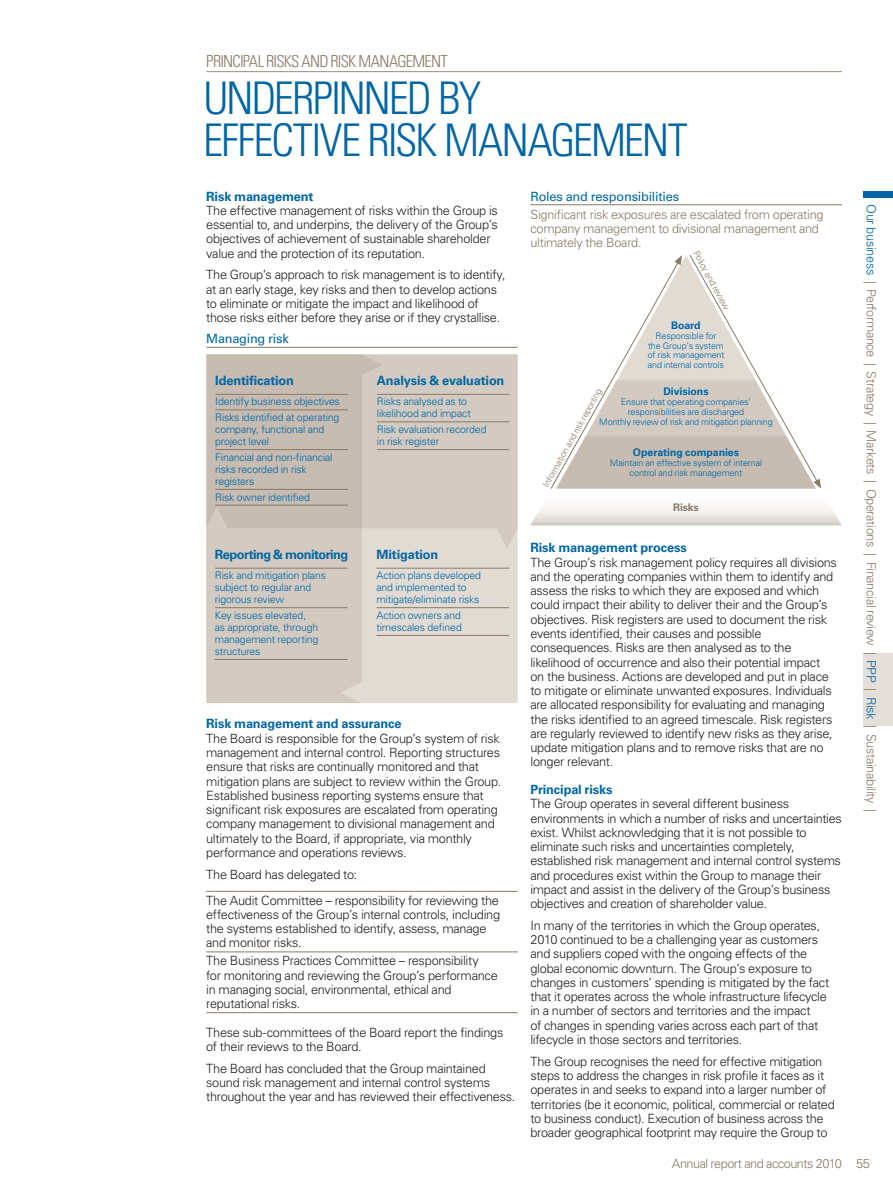
<style>
.page{position:relative;width:893px;height:1191px;background:#fff}
.page>*{position:absolute;margin:0;border:0;box-sizing:border-box;transform-origin:0 0}
.t1{font:300 condensed 45px/42px "Univers LT Std";letter-spacing:-.04em;color:#0065a4}
.t2{font:300 condensed 16.5px "Univers LT Std";letter-spacing:-.05em;color:#8a7966}
.t3{font:300 12.75px/14.2px "Univers LT Std";letter-spacing:-.025em;color:#231f20}
.t4{font:300 12.75px/14.2px "Univers LT Std";letter-spacing:-.03em;color:#8a7966}
.t5{font:700 12.75px "Univers LT Std";letter-spacing:-.01em;color:#0065a4}
.t6{font:12.75px "Univers LT Std";letter-spacing:-.015em;color:#0065a4}
.t7{font:700 12.75px "Univers LT Std";letter-spacing:-.045em;color:#0065a4}
.t8{font:300 10.5px/12px "Univers LT Std";letter-spacing:-.015em;color:#0065a4}
.t9{font:700 10.5px "Univers LT Std";letter-spacing:-.005em;color:#0065a4}
.t10{font:700 10.5px "Univers LT Std";letter-spacing:-.01em;color:#8a7966}
.t11{font:300 9px/9.8px "Univers LT Std";letter-spacing:-.015em;color:#0065a4;text-align:center}
.t12{font:300 9px "Univers LT Std";color:#8a7966}
.s1{color:#0065a4}
</style>
<div class="page">
<div style="left:863px;top:653px;width:30px;height:73px;background:#e4dfd8"></div>
<hr style="left:206px;top:71px;width:636px;height:1px;background:#a0907f">
<svg style="left:206px;top:354px;width:312px;height:349px;background:#d3cbc2"></svg>
<hr style="left:215px;top:394px;width:133px;height:1px;background:#8a7966">
<hr style="left:215px;top:409px;width:133px;height:1px;background:#8a7966">
<hr style="left:215px;top:449px;width:133px;height:1px;background:#8a7966">
<hr style="left:215px;top:489px;width:133px;height:1px;background:#8a7966">
<hr style="left:215px;top:505px;width:133px;height:1px;background:#8a7966">
<hr style="left:215px;top:568px;width:132px;height:1px;background:#8a7966">
<hr style="left:215px;top:607px;width:132px;height:1px;background:#8a7966">
<hr style="left:215px;top:659px;width:132px;height:1px;background:#8a7966">
<hr style="left:377px;top:394px;width:132px;height:1px;background:#8a7966">
<hr style="left:377px;top:421px;width:132px;height:1px;background:#8a7966">
<hr style="left:377px;top:449px;width:132px;height:1px;background:#8a7966">
<hr style="left:376px;top:568px;width:133px;height:1px;background:#8a7966">
<hr style="left:376px;top:607px;width:133px;height:1px;background:#8a7966">
<hr style="left:376px;top:635px;width:133px;height:1px;background:#8a7966">
<svg style="left:530px;top:488px;width:312px;height:37px;fill:#f9f8f6"></svg>
<svg style="left:550px;top:255px;width:271px;height:234px"></svg>
<div style="left:863px;top:191px;width:30px;height:6px;background:#0065a4"></div>
<hr style="left:206px;top:347px;width:312px;height:1px;background:#8a7966">
<hr style="left:206px;top:891px;width:312px;height:1px;background:#8a7966">
<hr style="left:206px;top:951px;width:312px;height:1px;background:#8a7966">
<hr style="left:206px;top:1012px;width:312px;height:1px;background:#8a7966">
<hr style="left:530px;top:204px;width:312px;height:1px;background:#8a7966">
<p class="t2" style="left:206px;top:52px;width:243px">PRINCIPAL RISKS AND RISK MANAGEMENT</p>
<h1 class="t1" style="left:203px;top:78px;width:486px">UNDERPINNED BY<br>EFFECTIVE RISK MANAGEMENT</h1>
<p class="t5" style="left:206px;top:191px;width:109px">Risk management</p>
<p class="t3" style="left:206px;top:205px;width:293px">The effective management of risks within the Group is essential to, and underpins, the delivery of the Group’s objectives of achievement of sustainable shareholder value and the protection of its reputation.</p>
<p class="t3" style="left:206px;top:269px;width:301px">The Group’s approach to risk management is to identify, at an early stage, key risks and then to develop actions to eliminate or mitigate the impact and likelihood of those risks either before they arise or if they crystallise.</p>
<p class="t6" style="left:206px;top:334px;width:84px">Managing risk</p>
<p class="t5" style="left:215px;top:376px;width:80px">Identification</p>
<p class="t8" style="left:215px;top:395px;width:126px;line-height:15.8px">Identify business objectives<br>Risks identified at operating</p>
<p class="t8" style="left:215px;top:424px;width:111px">company, functional and project level</p>
<p class="t8" style="left:215px;top:452px;width:119px">Financial and non-financial risks recorded in risk registers</p>
<p class="t8" style="left:215px;top:492px;width:96px">Risk owner identified</p>
<p class="t7" style="left:215px;top:550px;width:135px">Reporting &amp; monitoring</p>
<p class="t8" style="left:215px;top:570px;width:113px">Risk and mitigation plans subject to regular and rigorous review</p>
<p class="t8" style="left:215px;top:610px;width:105px">Key issues elevated, as appropriate, through management reporting structures</p>
<p class="t5" style="left:377px;top:376px;width:129px">Analysis &amp; evaluation</p>
<p class="t8" style="left:377px;top:396px;width:95px">Risks analysed as to likelihood and impact</p>
<p class="t8" style="left:377px;top:424px;width:111px">Risk evaluation recorded in risk register</p>
<p class="t5" style="left:376px;top:550px;width:63px">Mitigation</p>
<p class="t8" style="left:376px;top:570px;width:106px">Action plans developed and implemented to mitigate/eliminate risks</p>
<p class="t8" style="left:376px;top:610px;width:87px">Action owners and timescales defined</p>
<p class="t5" style="left:206px;top:719px;width:197px">Risk management and assurance</p>
<p class="t3" style="left:206px;top:732px;width:297px">The Board is responsible for the Group’s system of risk management and internal control. Reporting structures ensure that risks are continually monitored and that mitigation plans are subject to review within the Group.<br>Established business reporting systems ensure that significant risk exposures are escalated from operating company management to divisional management and ultimately to the Board, if appropriate, via monthly performance and operations reviews.</p>
<p class="t3" style="left:206px;top:862px;width:294px;line-height:26px">The Board has delegated to:<br>The Audit Committee – responsibility for reviewing the</p>
<p class="t3" style="left:206px;top:908px;width:295px">effectiveness of the Group’s internal controls, including the systems established to identify, assess, manage and monitor risks.</p>
<p class="t3" style="left:206px;top:955px;width:293px">The Business Practices Committee – responsibility<br>for monitoring and reviewing the Group’s performance in managing social, environmental, ethical and reputational risks.</p>
<p class="t3" style="left:206px;top:1026px;width:299px">These sub-committees of the Board report the findings of their reviews to the Board.</p>
<p class="t3" style="left:206px;top:1062px;width:311px">The Board has concluded that the Group maintained sound risk management and internal control systems throughout the year and has reviewed their effectiveness.</p>
<p class="t6" style="left:530px;top:191px;width:150px">Roles and responsibilities</p>
<p class="t4" style="left:530px;top:208px;width:295px">Significant risk exposures are escalated from operating company management to divisional management and ultimately the Board.</p>
<p class="t12" style="left:699px;top:249px;width:68px;rotate:61deg">Policy and review</p>
<p class="t9" style="left:671px;top:321px;width:31px">Board</p>
<p class="t11" style="left:648px;top:332px;width:78px">Responsible for<br>the Group’s system of risk management and internal controls</p>
<p class="t9" style="left:663px;top:388px;width:47px">Divisions</p>
<p class="t11" style="left:599px;top:398px;width:175px">Ensure that operating companies’ responsibilities are discharged<br>Monthly review of risk and mitigation planning</p>
<p class="t12" style="left:542px;top:484px;width:113px;rotate:-61deg">Information and risk reporting</p>
<p class="t9" style="left:633px;top:448px;width:108px">Operating companies</p>
<p class="t11" style="left:610px;top:459px;width:154px">Maintain an effective system of internal control and risk management</p>
<p class="t10" style="left:673px;top:503px;width:27px">Risks</p>
<p class="t5" style="left:530px;top:543px;width:158px">Risk management process</p>
<p class="t3" style="left:530px;top:556px;width:308px">The Group’s risk management policy requires all divisions and the operating companies within them to identify and assess the risks to which they are exposed and which could impact their ability to deliver their and the Group’s objectives. Risk registers are used to document the risk events identified, their causes and possible consequences. Risks are then analysed as to the likelihood of occurrence and also their potential impact on the business. Actions are developed and put in place to mitigate or eliminate unwanted exposures. Individuals are allocated responsibility for evaluating and managing the risks identified to an agreed timescale. Risk registers are regularly reviewed to identify new risks as they arise, update mitigation plans and to remove risks that are no longer relevant.</p>
<p class="t5" style="left:530px;top:784px;width:83px">Principal risks</p>
<p class="t3" style="left:530px;top:798px;width:313px">The Group operates in several different business environments in which a number of risks and uncertainties exist. Whilst acknowledging that it is not possible to eliminate such risks and uncertainties completely, established risk management and internal control systems and procedures exist within the Group to manage their impact and assist in the delivery of the Group’s business objectives and creation of shareholder value.</p>
<p class="t3" style="left:530px;top:919px;width:300px">In many of the territories in which the Group operates, 2010 continued to be a challenging year as customers and suppliers coped with the ongoing effects of the global economic downturn. The Group’s exposure to changes in customers’ spending is mitigated by the fact that it operates across the whole infrastructure lifecycle in a number of sectors and territories and the impact<br>of changes in spending varies across each part of that lifecycle in those sectors and territories.</p>
<p class="t3" style="left:530px;top:1055px;width:306px">The Group recognises the need for effective mitigation steps to address the changes in risk profile it faces as it operates in and seeks to expand into a larger number of territories (be it economic, political, commercial or related to business conduct). Execution of business across the broader geographical footprint may require the Group to</p>
<p class="t4" style="left:877px;top:204px;width:609px;rotate:90deg"><span class="s1">Our business</span> | Performance | Strategy | Markets | Operations | Financial review | <span class="s1">PPP</span> | <span class="s1">Risk</span> | Sustainability |</p>
<p class="t4" style="left:672px;top:1158px;width:200px">Annual report and accounts 2010 55</p>
</div>
